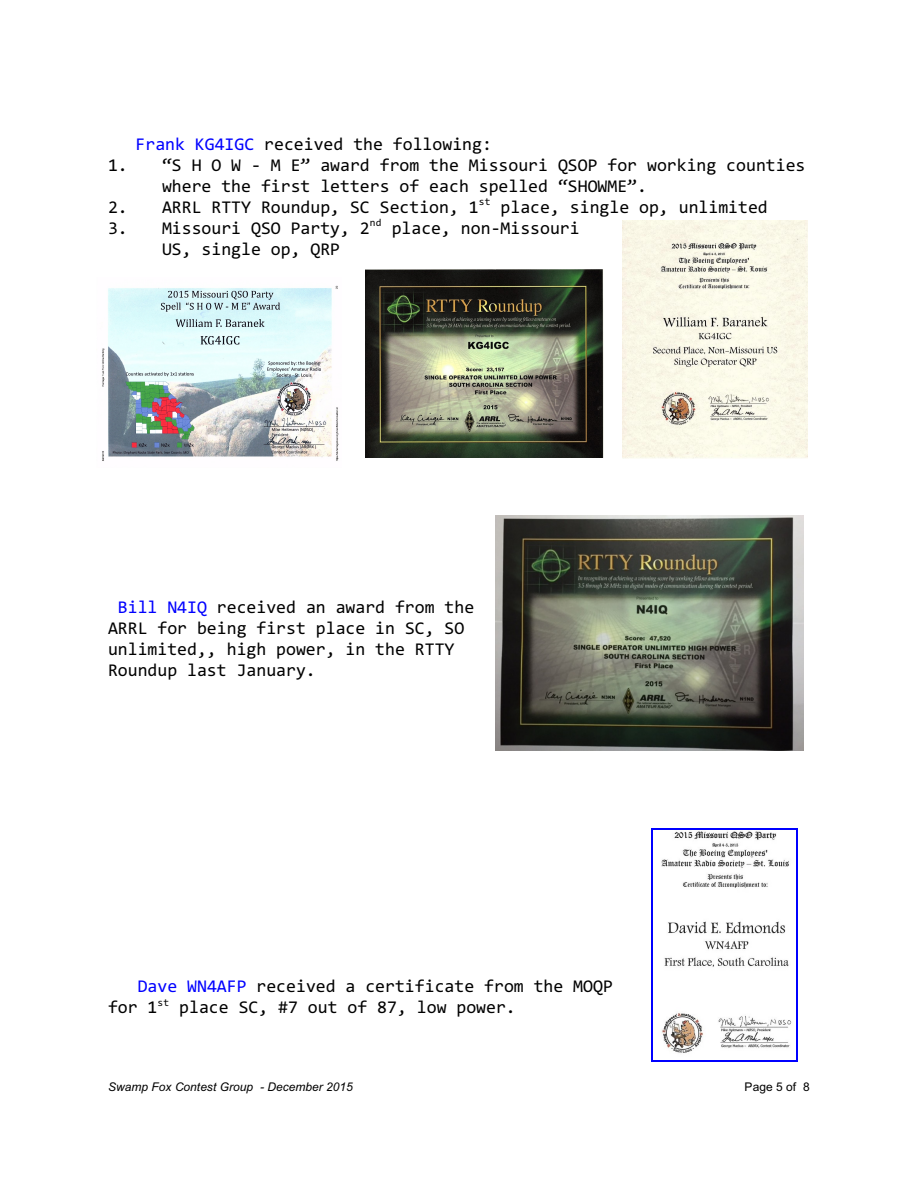
<style>
.page{position:relative;width:918px;height:1188px;background:#fff}
.page>*{position:absolute;margin:0;border:0;box-sizing:border-box;transform-origin:0 0}
.t1{font:18px/21px "Consolas";color:#000}
.t2{font:italic 12px "Arial";color:#000}
.t3{font:12px "Arial";color:#000}
.s1{color:#00f}
</style>
<div class="page">
<img style="left:623px;top:220px;width:185px;height:239px">
<img style="left:365px;top:270px;width:239px;height:187px">
<img style="left:102px;top:285px;width:237px;height:176px">
<img style="left:496px;top:516px;width:308px;height:234px">
<img style="left:653px;top:829px;width:143px;height:224px">
<hr style="left:651px;top:828px;width:2px;height:233px;background:#00f">
<hr style="left:796px;top:828px;width:2px;height:233px;background:#00f">
<hr style="left:651px;top:828px;width:146px;height:1px;background:#00f">
<hr style="left:651px;top:1060px;width:146px;height:1px;background:#00f">
<p class="t1" style="left:136px;top:135px;width:358px"><span class="s1">Frank KG4IGC</span> received the following:</p>
<p class="t1" style="left:162px;top:156px;width:645px;text-indent:-54px">1. “S H O W - M E” award from the Missouri QSOP for working counties where the first letters of each spelled “SHOWME”.</p>
<p class="t1" style="left:108px;top:198px;width:661px">2. ARRL RTTY Roundup, SC Section, 1<sup>st</sup> place, single op, unlimited</p>
<p class="t1" style="left:162px;top:219px;width:419px;text-indent:-54px">3. Missouri QSO Party, 2<sup>nd</sup> place, non-Missouri<br>US, single op, QRP</p>
<p class="t1" style="left:108px;top:598px;width:368px;text-indent:10px"><span class="s1">Bill N4IQ</span> received an award from the<br>ARRL for being first place in SC, SO unlimited,, high power, in the RTTY<br>Roundup last January.</p>
<p class="t1" style="left:108px;top:977px;width:506px;text-indent:30px"><span class="s1">Dave WN4AFP</span> received a certificate from the MOQP for 1<sup>st</sup> place SC, #7 out of 87, low power.</p>
<p class="t2" style="left:108px;top:1082px;width:246px">Swamp Fox Contest Group - December 2015</p>
<p class="t3" style="left:745px;top:1082px;width:67px">Page 5 of 8</p>
</div>
